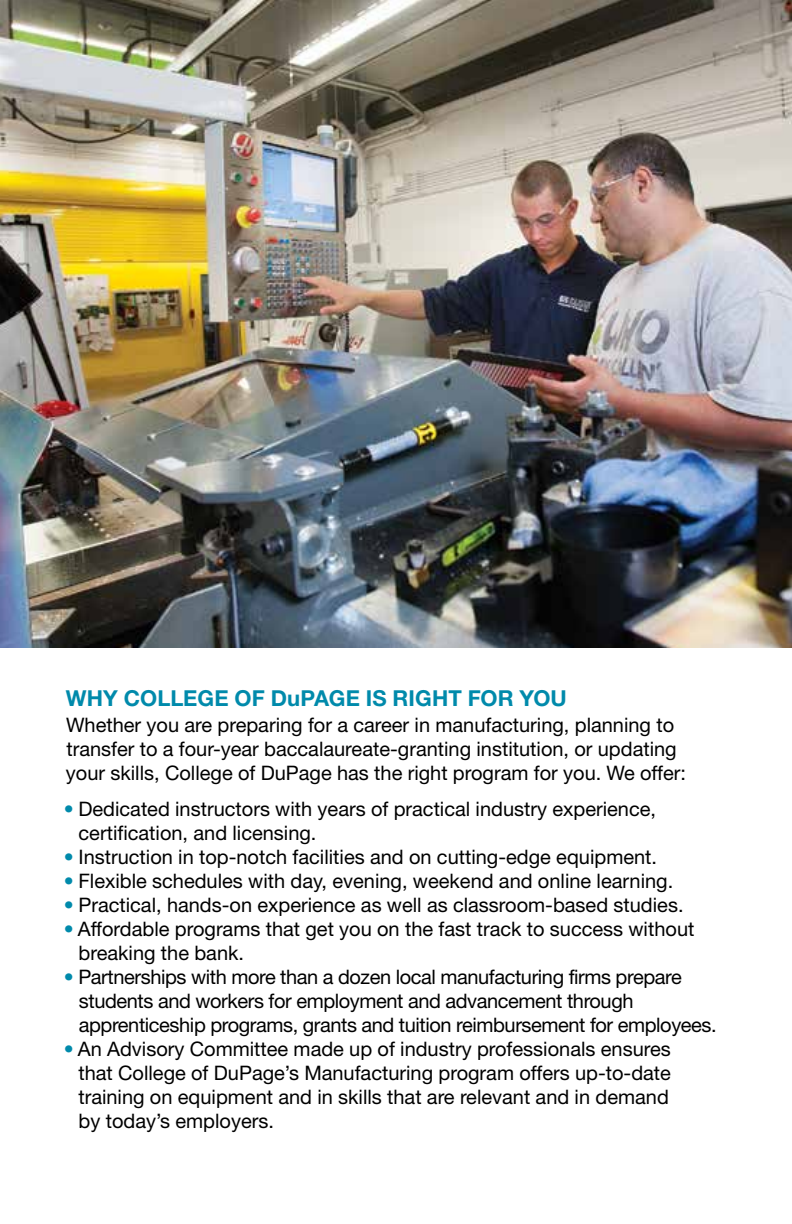
<style>
.page{position:relative;width:792px;height:1224px;background:#fff}
.page>*{position:absolute;margin:0;border:0;box-sizing:border-box;transform-origin:0 0}
.t1{font:700 22px "Helvetica Neue";letter-spacing:.005em;color:#008aab}
.t2{font:20px/24px "Helvetica Neue";color:#000}
.t3{font:20px/24px "Helvetica Neue";letter-spacing:-.02em;color:#000}
.s1{font-weight:700;color:#008aab}
</style>
<div class="page">
<img style="left:0;top:0;width:792px;height:648px">
<p class="t1" style="left:66px;top:685px;width:503px">WHY COLLEGE OF DuPAGE IS RIGHT FOR YOU</p>
<p class="t2" style="left:66px;top:713px;width:622px">Whether you are preparing for a career in manufacturing, planning to transfer to a four-year baccalaureate-granting institution, or updating your skills, College of DuPage has the right program for you. We offer:</p>
<p class="t2" style="left:79px;top:797px;width:579px;text-indent:-15px"><span class="s1">•</span> Dedicated instructors with years of practical industry experience, certification, and licensing.</p>
<p class="t2" style="left:64px;top:845px;width:595px"><span class="s1">•</span> Instruction in top-notch facilities and on cutting-edge equipment.</p>
<p class="t2" style="left:64px;top:869px;width:611px"><span class="s1">•</span> Flexible schedules with day, evening, weekend and online learning.</p>
<p class="t2" style="left:64px;top:893px;width:621px"><span class="s1">•</span> Practical, hands-on experience as well as classroom-based studies.</p>
<p class="t2" style="left:79px;top:917px;width:617px;text-indent:-15px"><span class="s1">•</span> Affordable programs that get you on the fast track to success without breaking the bank.</p>
<p class="t3" style="left:79px;top:965px;width:640px;text-indent:-15px"><span class="s1">•</span> Partnerships with more than a dozen local manufacturing firms prepare students and workers for employment and advancement through apprenticeship programs, grants and tuition reimbursement for employees.</p>
<p class="t2" style="left:78px;top:1037px;width:594px;text-align:justify;text-indent:-15px"><span class="s1">•</span> An Advisory Committee made up of industry professionals ensures that College of DuPage’s Manufacturing program offers up-to-date training on equipment and in skills that are relevant and in demand by today’s employers.</p>
</div>
